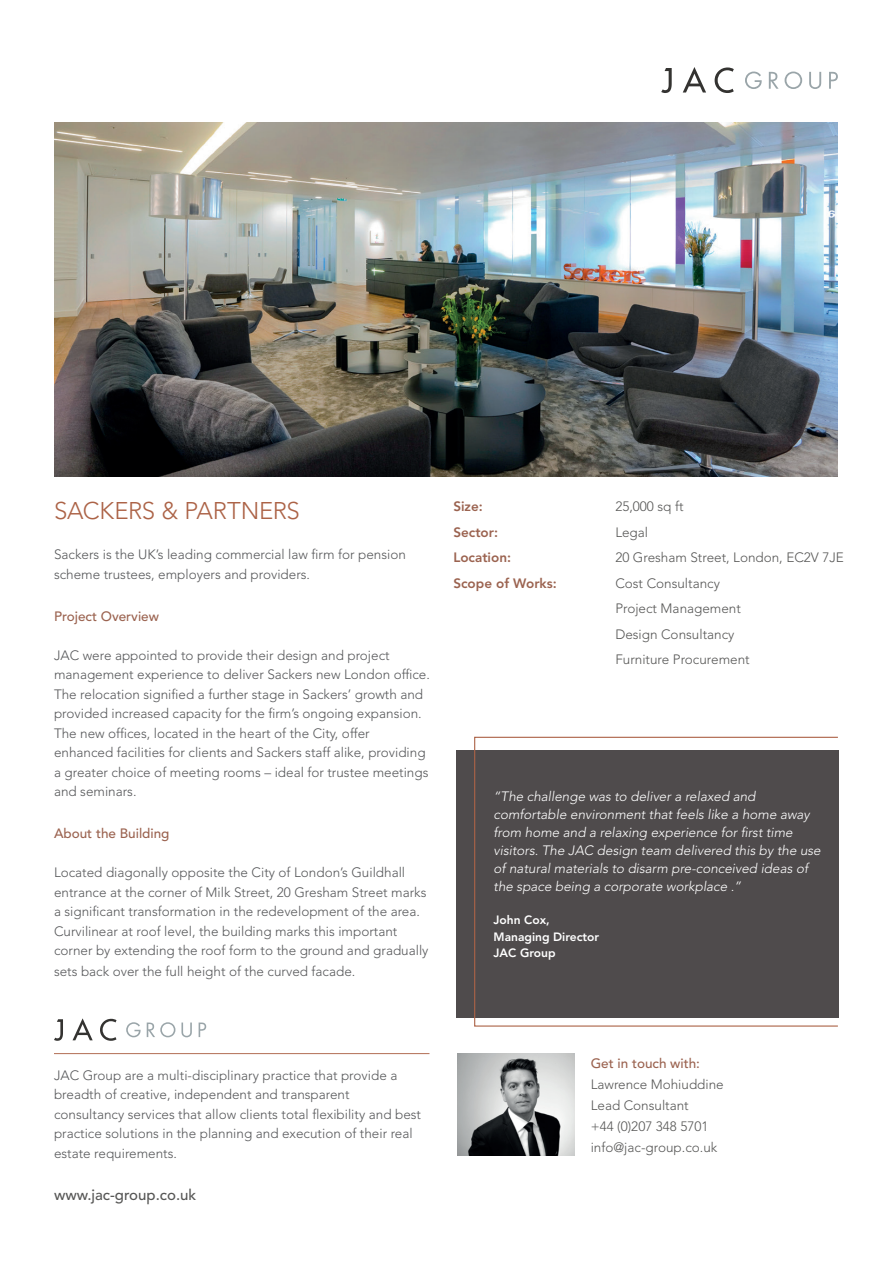
<style>
.page{position:relative;width:893px;height:1263px;background:#fff}
.page>*{position:absolute;margin:0;border:0;box-sizing:border-box;transform-origin:0 0}
.t1{font:300 24px "Avenir LT Std";letter-spacing:-.01em;color:#ac6347}
.t2{font:500 15px "Avenir LT Std";color:#575756}
.t3{font:300 13.5px/19.5px "Avenir LT Std";color:#57585a}
.t4{font:italic 300 13.5px/18px "Avenir LT Std";color:#fff}
.t5{font:300 13.5px/25.5px "Avenir LT Std";color:#575756}
.t6{font:500 13.5px "Avenir LT Std";color:#9b6350}
.t7{font:800 13.5px "Avenir LT Std";color:#9b6350}
.t8{font:800 12px/16.5px "Avenir LT Std";color:#fff}
</style>
<div class="page">
<svg style="left:683px;top:67px;width:23px;height:25px"></svg>
<svg style="left:661px;top:68px;width:11px;height:25px"></svg>
<svg style="left:715px;top:67px;width:19px;height:26px"></svg>
<svg style="left:745px;top:72px;width:17px;height:17px"></svg>
<svg style="left:769px;top:72px;width:10px;height:17px"></svg>
<svg style="left:785px;top:72px;width:17px;height:17px"></svg>
<svg style="left:809px;top:72px;width:12px;height:17px"></svg>
<svg style="left:829px;top:72px;width:9px;height:17px"></svg>
<img style="left:54px;top:122px;width:784px;height:354px">
<div style="left:456px;top:750px;width:383px;height:267px;background:#4f4b4c"></div>
<svg style="left:73px;top:1018px;width:20px;height:22px"></svg>
<svg style="left:54px;top:1019px;width:9px;height:22px"></svg>
<svg style="left:100px;top:1019px;width:17px;height:22px"></svg>
<svg style="left:126px;top:1022px;width:15px;height:15px"></svg>
<svg style="left:147px;top:1022px;width:28px;height:15px"></svg>
<svg style="left:181px;top:1022px;width:11px;height:15px"></svg>
<svg style="left:199px;top:1022px;width:7px;height:15px"></svg>
<hr style="left:54px;top:1053px;width:375px;height:1px;background:#ba7d66">
<div style="left:474px;top:737px;width:364px;height:289px;border:1px solid #ac6347"></div>
<img style="left:458px;top:1053px;width:117px;height:102px">
<h1 class="t1" style="left:54px;top:496px;width:247px">SACKERS &amp; PARTNERS</h1>
<p class="t3" style="left:54px;top:545px;width:353px">Sackers is the UK’s leading commercial law firm for pension scheme trustees, employers and providers.</p>
<p class="t6" style="left:54px;top:608px;width:107px">Project Overview</p>
<p class="t3" style="left:54px;top:645px;width:377px">JAC were appointed to provide their design and project management experience to deliver Sackers new London office.<br>The relocation signified a further stage in Sackers’ growth and provided increased capacity for the firm’s ongoing expansion.<br>The new offices, located in the heart of the City, offer enhanced facilities for clients and Sackers staff alike, providing a greater choice of meeting rooms – ideal for trustee meetings and seminars.</p>
<p class="t6" style="left:54px;top:826px;width:117px">About the Building</p>
<p class="t3" style="left:54px;top:863px;width:376px">Located diagonally opposite the City of London’s Guildhall entrance at the corner of Milk Street, 20 Gresham Street marks a significant transformation in the redevelopment of the area.<br>Curvilinear at roof level, the building marks this important corner by extending the roof form to the ground and gradually</p>
<p class="t3" style="left:54px;top:962px;width:303px">sets back over the full height of the curved facade.</p>
<p class="t7" style="left:453px;top:498px;width:31px">Size:</p>
<p class="t5" style="left:615px;top:494px;width:70px">25,000 sq ft</p>
<p class="t7" style="left:453px;top:524px;width:46px">Sector:</p>
<p class="t5" style="left:615px;top:519px;width:34px">Legal</p>
<p class="t7" style="left:453px;top:550px;width:59px">Location:</p>
<p class="t5" style="left:615px;top:545px;width:230px">20 Gresham Street, London, EC2V 7JE</p>
<p class="t7" style="left:453px;top:575px;width:105px">Scope of Works:</p>
<p class="t5" style="left:615px;top:570px;width:136px">Cost Consultancy<br>Project Management<br>Design Consultancy<br>Furniture Procurement</p>
<p class="t4" style="left:494px;top:787px;width:329px">“The challenge was to deliver a relaxed and comfortable environment that feels like a home away from home and a relaxing experience for first time visitors. The JAC design team delivered this by the use of natural materials to disarm pre-conceived ideas of the space being a corporate workplace .”</p>
<p class="t8" style="left:494px;top:912px;width:107px">John Cox,<br>Managing Director<br>JAC Group</p>
<p class="t3" style="left:54px;top:1065px;width:369px">JAC Group are a multi-disciplinary practice that provide a breadth of creative, independent and transparent consultancy services that allow clients total flexibility and best practice solutions in the planning and execution of their real estate requirements.</p>
<p class="t2" style="left:54px;top:1186px;width:144px">www.jac-group.co.uk</p>
<p class="t6" style="left:591px;top:1056px;width:111px">Get in touch with:</p>
<p class="t5" style="left:591px;top:1074px;width:135px;line-height:21px">Lawrence Mohiuddine<br>Lead Consultant<br>+44 (0)207 348 5701 info@jac-group.co.uk</p>
</div>
